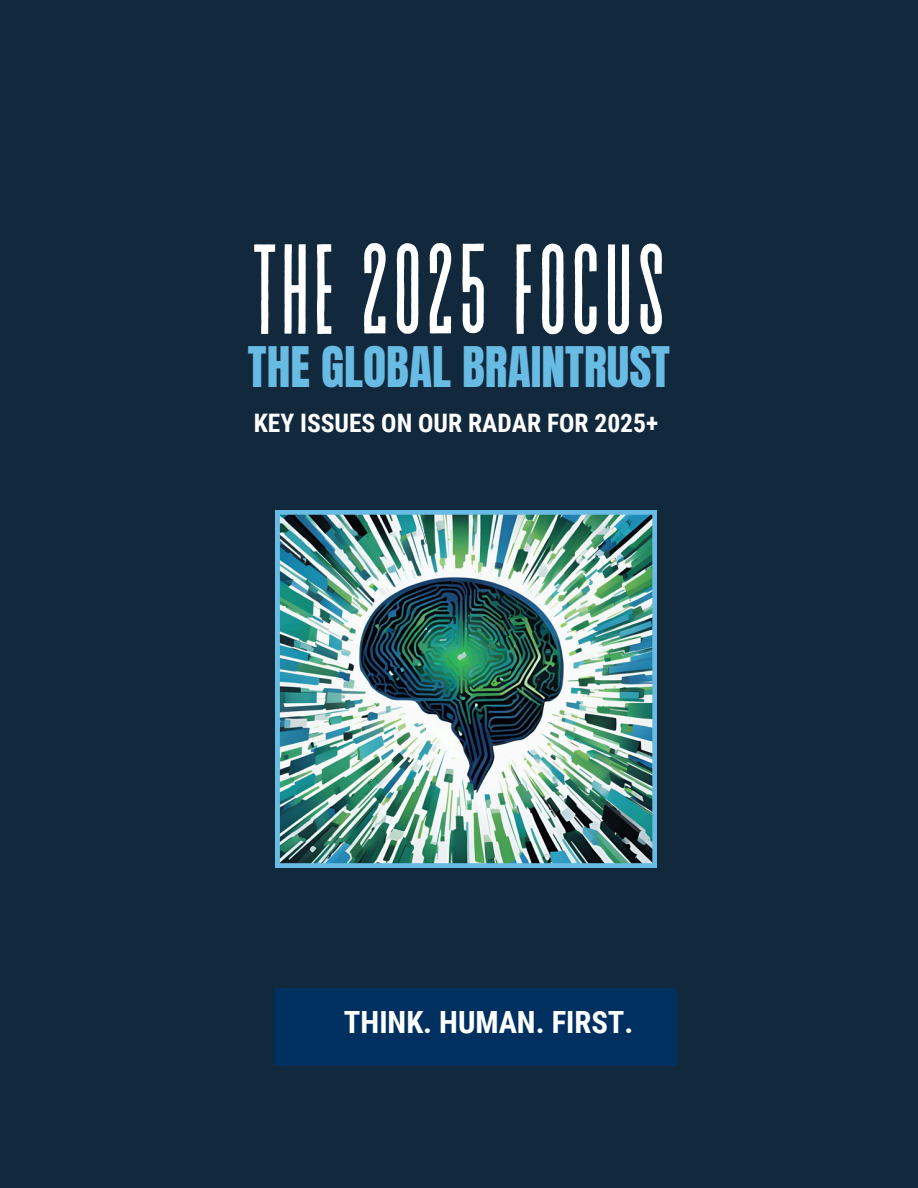
<style>
.page{position:relative;width:918px;height:1188px;background:#12283d}
.page>*{position:absolute;margin:0;border:0;box-sizing:border-box;transform-origin:0 0}
.t1{font:127.8px "Revive 80 Tall";letter-spacing:.02em;color:#fff}
.t2{font:47.55px "Anton";color:#68bbe3}
.t3{font:700 30.6px "Roboto Condensed";color:#fff}
.t4{font:700 25.5px "Roboto Condensed";color:#fff}
</style>
<div class="page">
<img style="left:275px;top:510px;width:382px;height:358px">
<div style="left:274px;top:988px;width:403px;height:78px;background:#003060"></div>
<h2 class="t1" style="left:252px;top:224px;width:416px">THE 2025 FOCUS</h2>
<h1 class="t2" style="left:248px;top:333px;width:424px">THE GLOBAL BRAINTRUST</h1>
<p class="t4" style="left:254px;top:408px;width:406px">KEY ISSUES ON OUR RADAR FOR 2025+</p>
<p class="t3" style="left:344px;top:1005px;width:291px">THINK. HUMAN. FIRST.</p>
</div>
